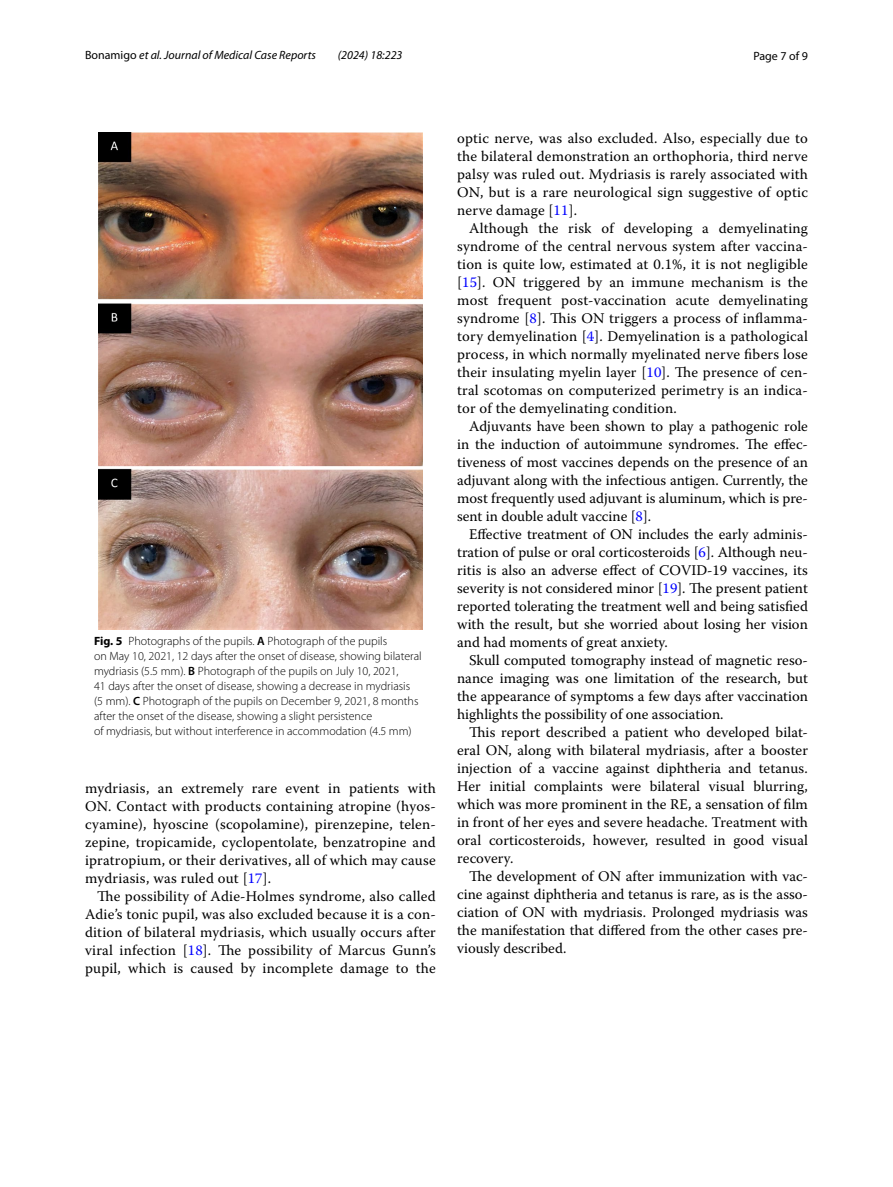
<style>
.page{position:relative;width:893px;height:1187px;background:#fff}
.page>*{position:absolute;margin:0;border:0;box-sizing:border-box;transform-origin:0 0}
.t1{font:14.7px/18px "Warnock Pro";letter-spacing:.01em;color:#000;text-align:justify}
.t2{font:300 12px/15px "Myriad Pro";color:#000}
.t3{font:italic 12px "Myriad Pro";color:#000}
.t4{font:12px "Myriad Pro";color:#000}
.s1{font-style:normal}
.s2{font-weight:700}
.s3{font-weight:600}
.s4{color:#00f}
</style>
<div class="page">
<img style="left:99px;top:133px;width:323px;height:496px">
<p class="t3" style="left:85px;top:48px;width:232px"><span class="s1">Bonamigo</span> et al. Journal of Medical Case Reports</p>
<p class="t3" style="left:338px;top:48px;width:66px">(2024) 18:223</p>
<p class="t4" style="left:753px;top:48px;width:56px">Page 7 of 9</p>
<p class="t2" style="left:94px;top:633px;width:329px"><span class="s2">Fig. 5</span> Photographs of the pupils. <span class="s3">A</span> Photograph of the pupils<br>on May 10, 2021, 12 days after the onset of disease, showing bilateral mydriasis (5.5 mm). <span class="s3">B</span> Photograph of the pupils on July 10, 2021,<br>41 days after the onset of disease, showing a decrease in mydriasis (5 mm). <span class="s3">C</span> Photograph of the pupils on December 9, 2021, 8 months after the onset of the disease, showing a slight persistence<br>of mydriasis, but without interference in accommodation (4.5 mm)</p>
<p class="t1" style="left:85px;top:778px;width:352px">mydriasis, an extremely rare event in patients with ON. Contact with products containing atropine (hyos&shy;cyamine), hyoscine (scopolamine), pirenzepine, telen&shy;zepine, tropicamide, cyclopentolate, benzatropine and ipratropium, or their derivatives, all of which may cause mydriasis, was ruled out [<span class="s4">17</span>].</p>
<p class="t1" style="left:85px;top:886px;width:352px;text-indent:12px">The possibility of Adie-Holmes syndrome, also called Adie’s tonic pupil, was also excluded because it is a con&shy;dition of bilateral mydriasis, which usually occurs after viral infection [<span class="s4">18</span>]. The possibility of Marcus Gunn’s pupil, which is caused by incomplete damage to the</p>
<p class="t1" style="left:457px;top:128px;width:352px">optic nerve, was also excluded. Also, especially due to the bilateral demonstration an orthophoria, third nerve palsy was ruled out. Mydriasis is rarely associated with ON, but is a rare neurological sign suggestive of optic nerve damage [<span class="s4">11</span>].</p>
<p class="t1" style="left:457px;top:218px;width:352px;text-indent:12px">Although the risk of developing a demyelinating syndrome of the central nervous system after vaccina&shy;tion is quite low, estimated at 0.1%, it is not negligible [<span class="s4">15</span>]. ON triggered by an immune mechanism is the most frequent post-vaccination acute demyelinating syndrome [<span class="s4">8</span>]. This ON triggers a process of inflamma&shy;tory demyelination [<span class="s4">4</span>]. Demyelination is a pathological process, in which normally myelinated nerve fibers lose their insulating myelin layer [<span class="s4">10</span>]. The presence of cen&shy;tral scotomas on computerized perimetry is an indica&shy;tor of the demyelinating condition.</p>
<p class="t1" style="left:457px;top:416px;width:352px;text-indent:12px">Adjuvants have been shown to play a pathogenic role in the induction of autoimmune syndromes. The effec&shy;tiveness of most vaccines depends on the presence of an adjuvant along with the infectious antigen. Currently, the most frequently used adjuvant is aluminum, which is pre&shy;sent in double adult vaccine [<span class="s4">8</span>].</p>
<p class="t1" style="left:457px;top:524px;width:352px;text-indent:12px">Effective treatment of ON includes the early adminis&shy;tration of pulse or oral corticosteroids [<span class="s4">6</span>]. Although neu&shy;ritis is also an adverse effect of COVID-19 vaccines, its severity is not considered minor [<span class="s4">19</span>]. The present patient reported tolerating the treatment well and being satisfied with the result, but she worried about losing her vision and had moments of great anxiety.</p>
<p class="t1" style="left:457px;top:650px;width:352px;text-indent:12px">Skull computed tomography instead of magnetic reso&shy;nance imaging was one limitation of the research, but the appearance of symptoms a few days after vaccination highlights the possibility of one association.</p>
<p class="t1" style="left:457px;top:722px;width:352px;text-indent:12px">This report described a patient who developed bilat&shy;eral ON, along with bilateral mydriasis, after a booster injection of a vaccine against diphtheria and tetanus.<br>Her initial complaints were bilateral visual blurring, which was more prominent in the RE, a sensation of film in front of her eyes and severe headache. Treatment with oral corticosteroids, however, resulted in good visual recovery.</p>
<p class="t1" style="left:457px;top:866px;width:352px;text-indent:12px">The development of ON after immunization with vac&shy;cine against diphtheria and tetanus is rare, as is the asso&shy;ciation of ON with mydriasis. Prolonged mydriasis was the manifestation that differed from the other cases pre&shy;viously described.</p>
</div>
